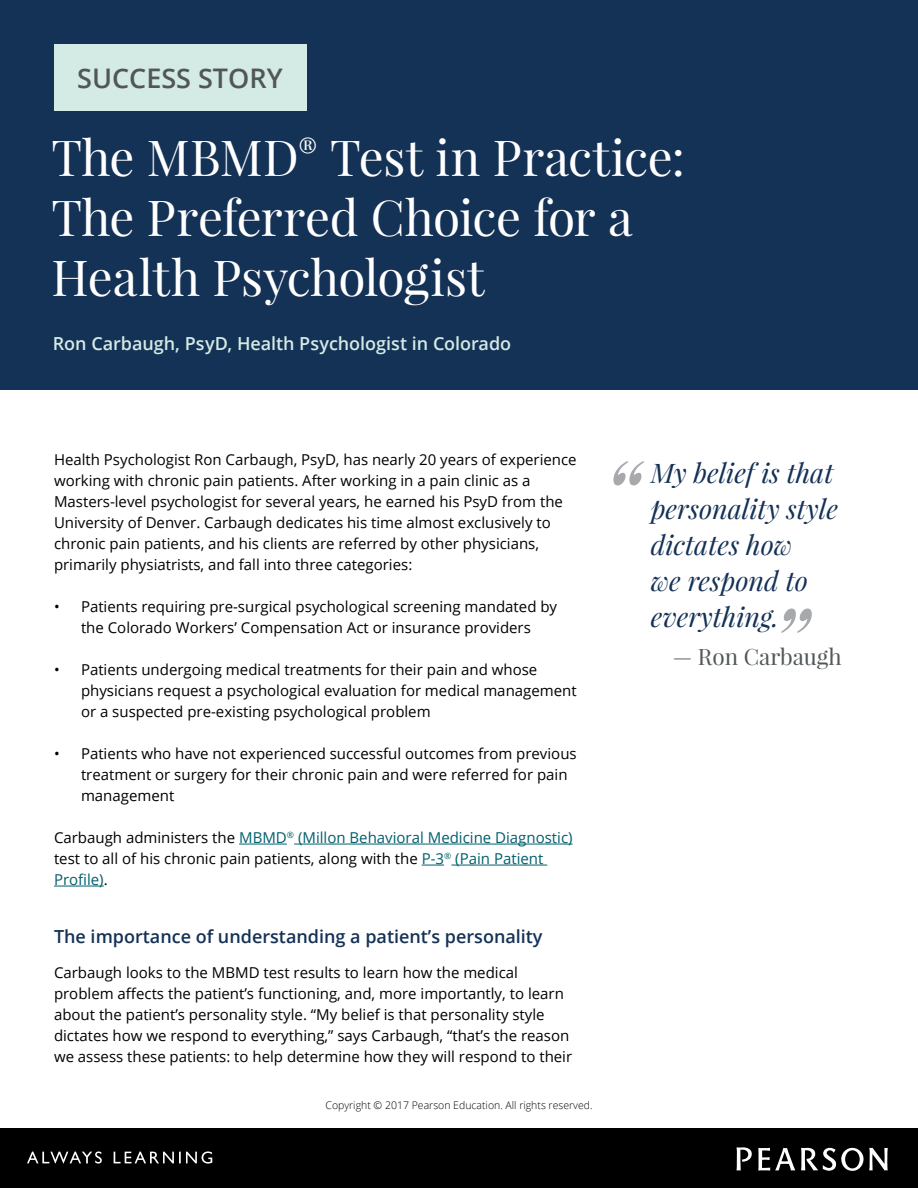
<style>
.page{position:relative;width:918px;height:1188px;background:#fff}
.page>*{position:absolute;margin:0;border:0;box-sizing:border-box;transform-origin:0 0}
.t1{font:49.5px/60px "Playfair Display";letter-spacing:-.01em;color:#fff}
.t2{font:italic 27px/36px "Playfair Display";color:#143156}
.t3{font:600 27px "Open Sans";color:#515759}
.t4{font:22.5px "Playfair Display";color:#515759}
.t5{font:600 18px "Open Sans";color:#143156}
.t6{font:600 18px "Open Sans";color:#d4eae4}
.t7{font:15px/21px "Open Sans";color:#000}
.t8{font:300 10.5px "Open Sans";color:#000}
.s1{color:#005f6e}
</style>
<div class="page">
<div style="left:0;top:0;width:918px;height:390px;background:#143156"></div>
<svg style="left:781px;top:609px;width:31px;height:24px"></svg>
<svg style="left:613px;top:461px;width:31px;height:24px"></svg>
<div style="left:0;top:1128px;width:918px;height:60px;background:#000"></div>
<svg style="left:801px;top:1148px;width:87px;height:23px"></svg>
<svg style="left:758px;top:1148px;width:37px;height:23px"></svg>
<svg style="left:737px;top:1147px;width:15px;height:24px"></svg>
<svg style="left:27px;top:1151px;width:185px;height:13px"></svg>
<hr style="left:239px;top:844px;width:48px;height:1px;background:#005f6e">
<hr style="left:294px;top:844px;width:279px;height:1px;background:#005f6e">
<svg style="left:422px;top:865px;width:22px;height:1px"></svg>
<hr style="left:451px;top:865px;width:96px;height:1px;background:#005f6e">
<hr style="left:54px;top:886px;width:50px;height:1px;background:#005f6e">
<div style="left:54px;top:44px;width:253px;height:67px;background:#d4eae4"></div>
<h2 class="t3" style="left:77px;top:60px;width:207px">SUCCESS STORY</h2>
<h1 class="t1" style="left:52px;top:128px;width:635px">The MBMD<sup>®</sup> Test in Practice:<br>The Preferred Choice for a<br>Health Psychologist</h1>
<p class="t6" style="left:53px;top:331px;width:460px">Ron Carbaugh, PsyD, Health Psychologist in Colorado</p>
<p class="t7" style="left:54px;top:449px;width:524px">Health Psychologist Ron Carbaugh, PsyD, has nearly 20 years of experience working with chronic pain patients. After working in a pain clinic as a Masters-level psychologist for several years, he earned his PsyD from the University of Denver. Carbaugh dedicates his time almost exclusively to chronic pain patients, and his clients are referred by other physicians, primarily physiatrists, and fall into three categories:</p>
<p class="t7" style="left:54px;top:596px;width:505px;text-align:center">• Patients requiring pre-surgical psychological screening mandated by the Colorado Workers’ Compensation Act or insurance providers</p>
<p class="t7" style="left:81px;top:659px;width:497px;text-indent:-27px">• Patients undergoing medical treatments for their pain and whose physicians request a psychological evaluation for medical management or a suspected pre-existing psychological problem</p>
<p class="t7" style="left:81px;top:743px;width:497px;text-indent:-27px">• Patients who have not experienced successful outcomes from previous treatment or surgery for their chronic pain and were referred for pain management</p>
<p class="t7" style="left:54px;top:827px;width:520px">Carbaugh administers the <span class="s1">MBMD</span><sup>®</sup> <span class="s1">(Millon Behavioral Medicine Diagnostic) </span>test to all of his chronic pain patients, along with the <span class="s1">P-3</span><sup>®</sup> <span class="s1">(Pain Patient<br>Profile)</span>.</p>
<p class="t5" style="left:54px;top:925px;width:490px">The importance of understanding a patient’s personality</p>
<p class="t7" style="left:54px;top:962px;width:520px">Carbaugh looks to the MBMD test results to learn how the medical problem affects the patient’s functioning, and, more importantly, to learn about the patient’s personality style. “My belief is that personality style dictates how we respond to everything,” says Carbaugh, “that’s the reason we assess these patients: to help determine how they will respond to their</p>
<p class="t8" style="left:325px;top:1098px;width:269px">Copyright © 2017 Pearson Education. All rights reserved.</p>
<h2 class="t2" style="left:651px;top:454px;width:189px">My belief is that personality style dictates how<br>we respond to everything.</h2>
<h3 class="t4" style="left:673px;top:642px;width:171px">— Ron Carbaugh</h3>
</div>
